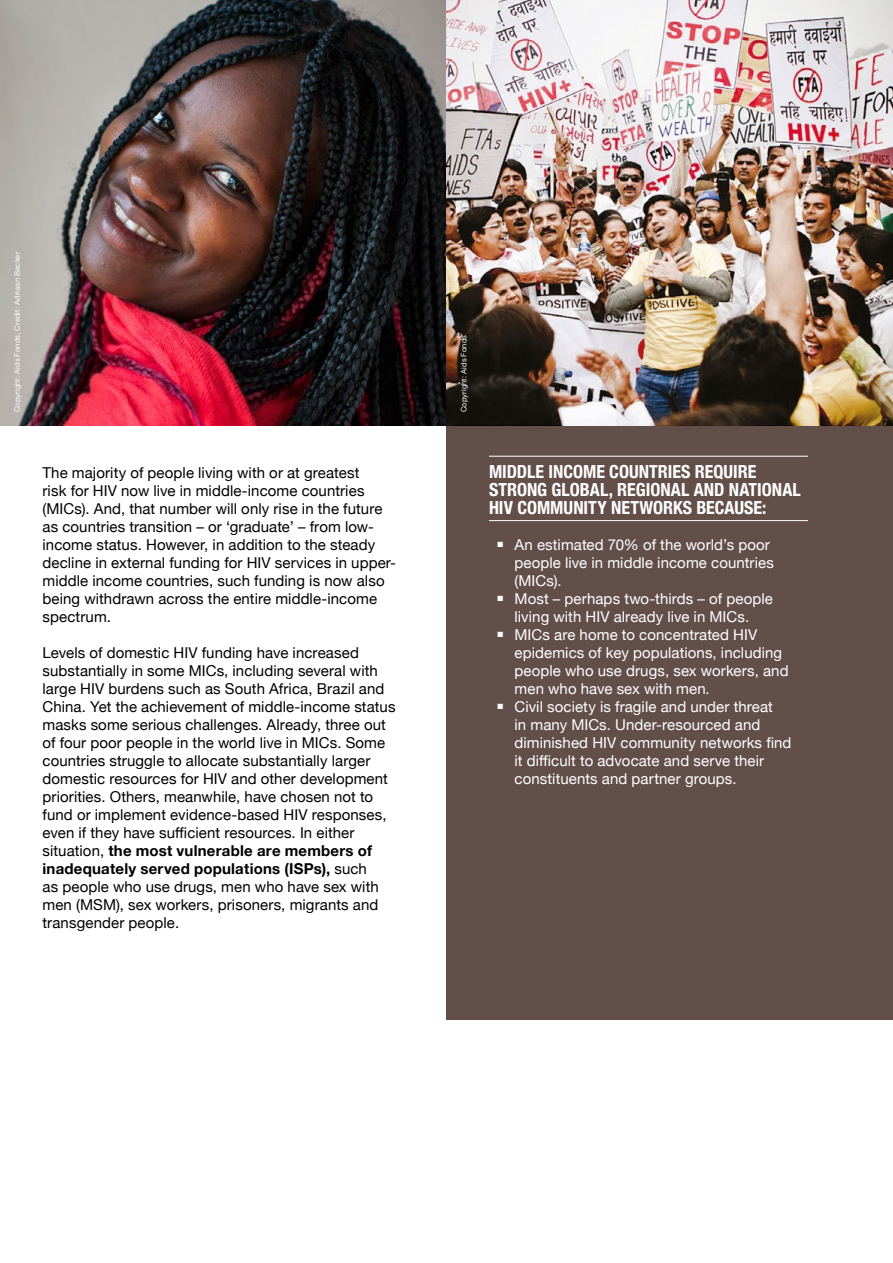
<style>
.page{position:relative;width:893px;height:1263px;background:#fff}
.page>*{position:absolute;margin:0;border:0;box-sizing:border-box;transform-origin:0 0}
.t1{font:700 condensed 18px/18px "Helvetica Neue";color:#fff}
.t2{font:15px/18px "Helvetica Neue";letter-spacing:.005em;color:#000}
.t3{font:15px/18px "Helvetica Neue";letter-spacing:.005em;color:#fff}
.t4{font:7.5px "Helvetica Neue";letter-spacing:.025em;color:#fff}
.s1{font-weight:700}
</style>
<div class="page">
<div style="left:446px;top:425px;width:447px;height:595px;background:#634f4a"></div>
<img style="left:0;top:0;width:893px;height:425px">
<hr style="left:489px;top:456px;width:319px;height:1px;background:#fff">
<hr style="left:489px;top:520px;width:319px;height:1px;background:#fff">
<p class="t4" style="left:12px;top:412px;width:162px;rotate:-90deg">Copyright: Aids Fonds, Credit: Adriaan Backer</p>
<p class="t2" style="left:43px;top:464px;width:355px">The majority of people living  with or at greatest<br>risk for HIV now live in middle-income countries (MICs). And, that number will only rise in the future as countries transition – or ‘graduate’ – from low&shy;income status. However, in addition to the steady decline in external funding for HIV services in upper&shy;middle income countries, such funding is now also being withdrawn across the entire middle-income spectrum.</p>
<p class="t2" style="left:43px;top:644px;width:355px">Levels of domestic HIV funding have increased substantially in some MICs, including several with large HIV burdens such as South Africa, Brazil and China. Yet the achievement of middle-income status masks some serious challenges. Already, three out of four poor people in the world live in MICs. Some countries struggle to allocate substantially larger domestic resources for HIV and other development priorities. Others, meanwhile, have chosen not to fund or implement evidence-based HIV responses, even if they have sufficient resources. In either situation, <span class="s1">the most vulnerable are members of inadequately served populations (ISPs),</span> such<br>as people who use drugs, men who have sex with men (MSM), sex workers, prisoners, migrants and transgender people.</p>
<p class="t4" style="left:458px;top:412px;width:79px;rotate:-90deg">Copyright: Aids Fonds</p>
<p class="t1" style="left:489px;top:461px;width:313px">MIDDLE INCOME COUNTRIES REQUIRE<br>STRONG GLOBAL, REGIONAL AND NATIONAL<br>HIV COMMUNITY NETWORKS BECAUSE:</p>
<p class="t3" style="left:514px;top:536px;width:261px;text-indent:-17px">■ An estimated 70% of the world’s poor people live in middle income countries (MICs).</p>
<p class="t3" style="left:497px;top:590px;width:277px;text-align:center">■ Most – perhaps two-thirds – of people living with HIV already live in MICs.</p>
<p class="t3" style="left:514px;top:626px;width:276px;text-indent:-17px">■ MICs are home to concentrated HIV epidemics of key populations, including people who use drugs, sex workers, and men who have sex with men.</p>
<p class="t3" style="left:514px;top:698px;width:278px;text-indent:-17px">■ Civil society is fragile and under threat <br>in many MICs. Under-resourced and diminished HIV community networks find it difficult to advocate and serve their constituents and partner groups.</p>
</div>
